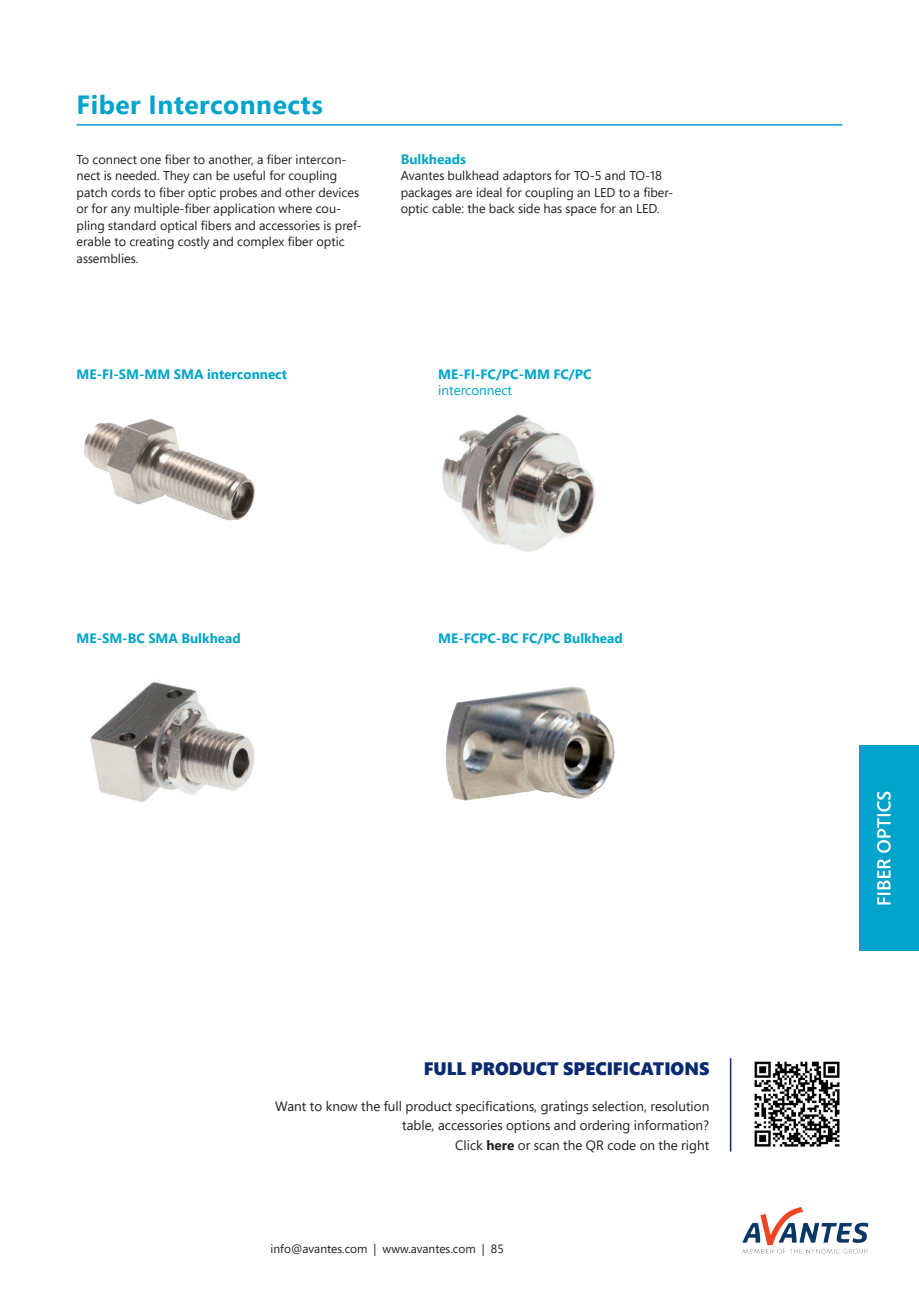
<style>
.page{position:relative;width:919px;height:1289px;background:#fff}
.page>*{position:absolute;margin:0;border:0;box-sizing:border-box;transform-origin:0 0}
.Product_kop_FIBER_OPTICS_TEKST{font:700 26.25px "Segoe Pro";letter-spacing:.02em;color:#00a4ca}
.Introductie_tussenkop{font:900 18px "Segoe Pro";color:#0a2a70}
.Introductie_tussenkop-2{font:13.5px/19.5px "Segoe Pro";color:#231f20;text-align:right}
.Tussenkopje_FIBER_OPTICS_TEKST{font:700 13.5px "Segoe Pro";color:#00a4ca}
.Tussenkopje_SPECTOMETERS{font:13.5px "Segoe Pro";color:#00a4ca}
.Plat{font:12.75px/16.5px "Segoe Pro";color:#231f20}
.t1{font:12px "Segoe Pro";color:#231f20}
.s1{font-weight:700}
</style>
<div class="page">
<img style="left:742px;top:1207px;width:127px;height:47px">
<hr style="left:77px;top:124px;width:765px;height:2px;background:#00a4ca">
<img style="left:442px;top:414px;width:154px;height:138px">
<img style="left:90px;top:682px;width:165px;height:120px">
<img style="left:84px;top:419px;width:171px;height:102px">
<img style="left:446px;top:686px;width:169px;height:115px">
<img style="left:754px;top:1061px;width:86px;height:86px">
<hr style="left:729px;top:1058px;width:2px;height:93px;background:#0a2a70">
<div style="left:859px;top:745px;width:59px;height:206px;background:#00a4ca"></div>
<svg style="left:877px;top:791px;width:13px;height:113px"></svg>
<p class="Product_kop_FIBER_OPTICS_TEKST" style="left:77px;top:86px;width:248px">Fiber Interconnects</p>
<p class="Plat" style="left:77px;top:151px;width:286px">To connect one fiber to another, a fiber intercon&shy;nect is needed. They can be useful for coupling patch cords to fiber optic probes and other devices or for any multiple-fiber application where cou&shy;pling standard optical fibers and accessories is pref&shy;erable to creating costly and complex fiber optic assemblies.</p>
<p class="Tussenkopje_FIBER_OPTICS_TEKST" style="left:400px;top:149px;width:67px">Bulkheads</p>
<p class="Plat" style="left:400px;top:167px;width:274px">Avantes bulkhead adaptors for TO-5 and TO-18 packages are ideal for coupling an LED to a fiber&shy;optic cable: the back side has space for an LED.</p>
<p class="Tussenkopje_FIBER_OPTICS_TEKST" style="left:77px;top:364px;width:212px">ME-FI-SM-MM SMA interconnect</p>
<p class="Tussenkopje_FIBER_OPTICS_TEKST" style="left:438px;top:364px;width:155px">ME-FI-FC/PC-MM FC/PC</p>
<p class="Tussenkopje_SPECTOMETERS" style="left:438px;top:381px;width:75px">interconnect</p>
<p class="Tussenkopje_FIBER_OPTICS_TEKST" style="left:77px;top:628px;width:166px">ME-SM-BC SMA Bulkhead</p>
<p class="Tussenkopje_FIBER_OPTICS_TEKST" style="left:438px;top:628px;width:186px">ME-FCPC-BC FC/PC Bulkhead</p>
<p class="Introductie_tussenkop" style="left:423px;top:1056px;width:287px">FULL PRODUCT SPECIFICATIONS</p>
<p class="Introductie_tussenkop-2" style="left:275px;top:1095px;width:435px">Want to know the full product specifications, gratings selection, resolution</p>
<p class="Introductie_tussenkop-2" style="left:402px;top:1115px;width:309px">table, accessories options and ordering information?<br>Click <span class="s1">here</span> or scan the QR code on the right</p>
<p class="t1" style="left:270px;top:1240px;width:235px">info@avantes.com | www.avantes.com | 85</p>
</div>
